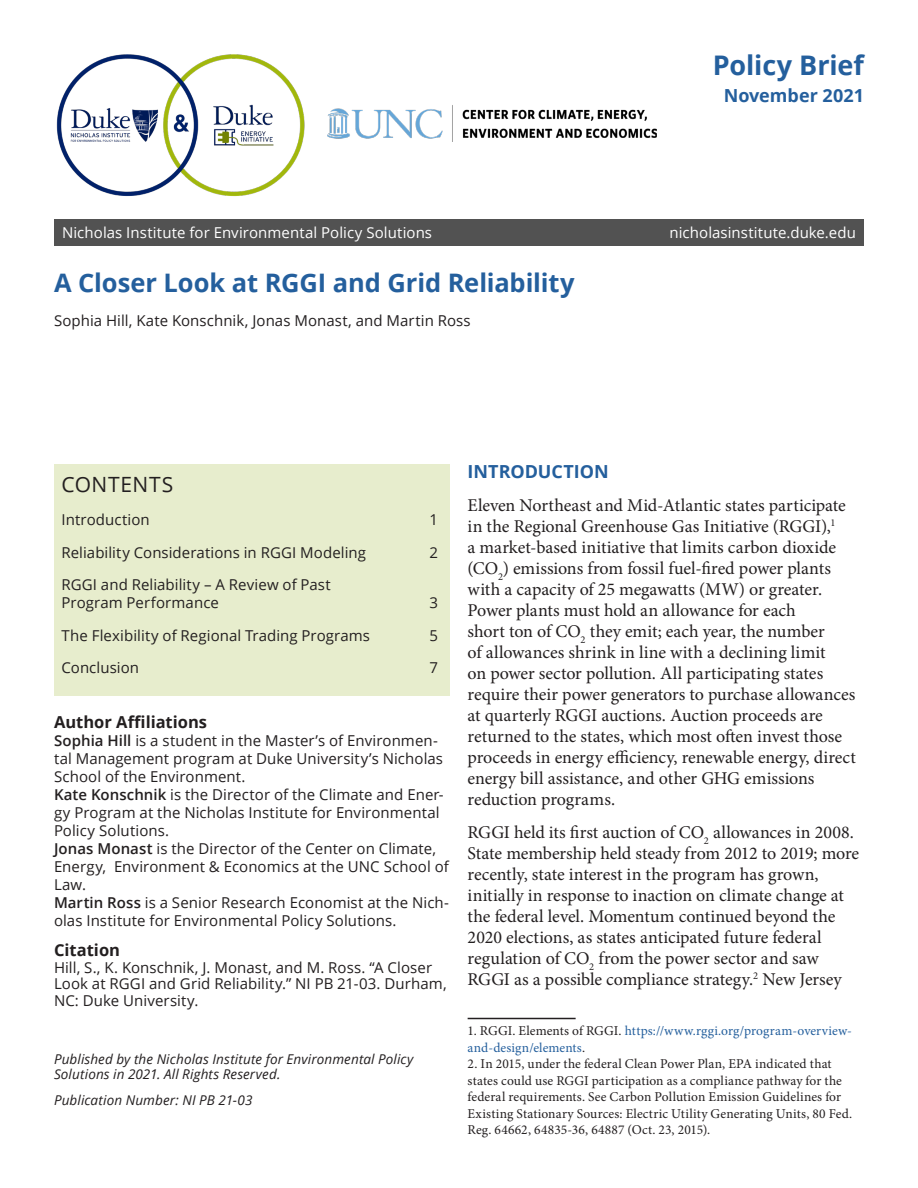
<style>
.page{position:relative;width:918px;height:1188px;background:#fff}
.page>*{position:absolute;margin:0;border:0;box-sizing:border-box;transform-origin:0 0}
.Publication_Type_Ide{font:700 27px "Open Sans";letter-spacing:-.005em;color:#245f9d}
.Policy_Brief_Title{font:700 25.5px "Open Sans";letter-spacing:-.005em;color:#245f9d}
.Contents{font:21px "Open Sans";letter-spacing:.035em;color:#231f20}
.Body_text{font:18px/21px "Minion Pro";letter-spacing:-.005em;color:#231f20}
.Month_Year{font:700 18px "Open Sans";color:#245f9d}
.A-HEAD{font:700 18px "Open Sans";color:#245f9d}
.Author_Affiliations{font:700 16.5px "Open Sans";color:#231f20}
.Citation__Review_Hea{font:700 16.5px "Open Sans";color:#231f20}
.Authors{font:15px/18px "Open Sans";letter-spacing:.005em;color:#231f20}
.Contents_list{font:15px/18px "Open Sans";letter-spacing:.005em;color:#231f20}
.Citation__Review_Tex{font:15px/16.5px "Open Sans";letter-spacing:.005em;color:#231f20}
.URL{font:15px "Open Sans";letter-spacing:.005em;color:#fff}
.Footnote_text{font:13.5px/16.5px "Minion Pro";letter-spacing:.01em;color:#231f20}
.All_rights__pub_numb{font:italic 13.5px/15px "Open Sans";letter-spacing:.01em;color:#231f20}
.Footnote_text-2{font:13.5px/16.5px "Minion Pro";letter-spacing:.005em;color:#245f9d}
.s1{font-weight:600}
.s2{color:#231f20}
</style>
<div class="page">
<div style="left:54px;top:219px;width:810px;height:27px;background:#525252"></div>
<hr style="left:468px;top:1018px;width:108px;height:1px;background:#231f20">
<div style="left:54px;top:464px;width:396px;height:232px;background:#e7edcd"></div>
<img style="left:56px;top:54px;width:249px;height:142px">
<img style="left:327px;top:105px;width:330px;height:36px">
<p class="Publication_Type_Ide" style="left:713px;top:46px;width:153px">Policy Brief</p>
<p class="Month_Year" style="left:724px;top:82px;width:142px">November 2021</p>
<p class="URL" style="left:62px;top:222px;width:372px">Nicholas Institute for Environmental Policy Solutions</p>
<p class="URL" style="left:670px;top:222px;width:188px">nicholasinstitute.duke.edu</p>
<p class="Policy_Brief_Title" style="left:54px;top:265px;width:522px">A Closer Look at RGGI and Grid Reliability</p>
<p class="Authors" style="left:54px;top:311px;width:418px">Sophia Hill, Kate Konschnik, Jonas Monast, and Martin Ross</p>
<p class="Contents" style="left:61px;top:470px;width:113px">CONTENTS</p>
<p class="Contents_list" style="left:61px;top:510px;width:90px">Introduction</p>
<p class="Contents_list" style="left:429px;top:510px;width:10px">1</p>
<p class="Contents_list" style="left:61px;top:543px;width:306px">Reliability Considerations in RGGI Modeling</p>
<p class="Contents_list" style="left:429px;top:543px;width:10px">2</p>
<p class="Contents_list" style="left:61px;top:575px;width:271px">RGGI and Reliability – A Review of Past<br>Program Performance</p>
<p class="Contents_list" style="left:429px;top:593px;width:10px">3</p>
<p class="Contents_list" style="left:61px;top:626px;width:310px">The Flexibility of Regional Trading Programs</p>
<p class="Contents_list" style="left:429px;top:626px;width:10px">5</p>
<p class="Contents_list" style="left:61px;top:659px;width:79px">Conclusion</p>
<p class="Contents_list" style="left:429px;top:659px;width:10px">7</p>
<p class="Author_Affiliations" style="left:54px;top:710px;width:155px">Author Affiliations</p>
<p class="Authors" style="left:54px;top:731px;width:391px"><span class="s1">Sophia Hill</span> is a student in the Master’s of Environmen&shy;tal Management program at Duke University’s Nicholas<br>School of the Environment.</p>
<p class="Authors" style="left:54px;top:785px;width:391px"><span class="s1">Kate Konschnik</span> is the Director of the Climate and Ener&shy;gy Program at the Nicholas Institute for Environmental<br>Policy Solutions.</p>
<p class="Authors" style="left:54px;top:839px;width:396px"><span class="s1">Jonas Monast</span> is the Director of the Center on Climate,<br>Energy, Environment &amp; Economics at the UNC School of<br>Law.</p>
<p class="Authors" style="left:54px;top:893px;width:397px"><span class="s1">Martin Ross</span> is a Senior Research Economist at the Nich&shy;olas Institute for Environmental Policy Solutions.</p>
<p class="Citation__Review_Hea" style="left:54px;top:939px;width:68px">Citation</p>
<p class="Citation__Review_Tex" style="left:54px;top:959px;width:394px">Hill, S., K. Konschnik, J. Monast, and M. Ross. “A Closer<br>Look at RGGI and Grid Reliability.” NI PB 21-03. Durham,<br>NC: Duke University.</p>
<p class="All_rights__pub_numb" style="left:54px;top:1052px;width:361px">Published by the Nicholas Institute for Environmental Policy<br>Solutions in 2021. All Rights Reserved.</p>
<p class="All_rights__pub_numb" style="left:54px;top:1093px;width:200px">Publication Number: NI PB 21-03</p>
<p class="A-HEAD" style="left:468px;top:459px;width:143px">INTRODUCTION</p>
<p class="Body_text" style="left:468px;top:495px;width:390px">Eleven Northeast and Mid-Atlantic states participate in the Regional Greenhouse Gas Initiative (RGGI),<sup>1<br></sup>a market-based initiative that limits carbon dioxide (CO<sub>2</sub>) emissions from fossil fuel-fired power plants with a capacity of 25 megawatts (MW) or greater.<br>Power plants must hold an allowance for each<br>short ton of CO<sub>2</sub> they emit; each year, the number<br>of allowances shrink in line with a declining limit<br>on power sector pollution. All participating states require their power generators to purchase allowances at quarterly RGGI auctions. Auction proceeds are returned to the states, which most often invest those proceeds in energy efficiency, renewable energy, direct energy bill assistance, and other GHG emissions reduction programs.</p>
<p class="Body_text" style="left:468px;top:822px;width:393px">RGGI held its first auction of CO<sub>2</sub> allowances in 2008.<br>State membership held steady from 2012 to 2019; more recently, state interest in the program has grown, initially in response to inaction on climate change at the federal level. Momentum continued beyond the 2020 elections, as states anticipated future federal regulation of CO<sub>2</sub> from the power sector and saw RGGI as a possible compliance strategy.<sup>2</sup> New Jersey</p>
<p class="Footnote_text-2" style="left:468px;top:1023px;width:386px"><span class="s2">1. RGGI. Elements of RGGI.</span> https://www.rggi.org/program-overview&shy;and-design/elements<span class="s2">.</span></p>
<p class="Footnote_text" style="left:468px;top:1056px;width:386px">2. In 2015, under the federal Clean Power Plan, EPA indicated that states could use RGGI participation as a compliance pathway for the federal requirements. See Carbon Pollution Emission Guidelines for Existing Stationary Sources: Electric Utility Generating Units, 80 Fed.<br>Reg. 64662, 64835-36, 64887 (Oct. 23, 2015).</p>
</div>
